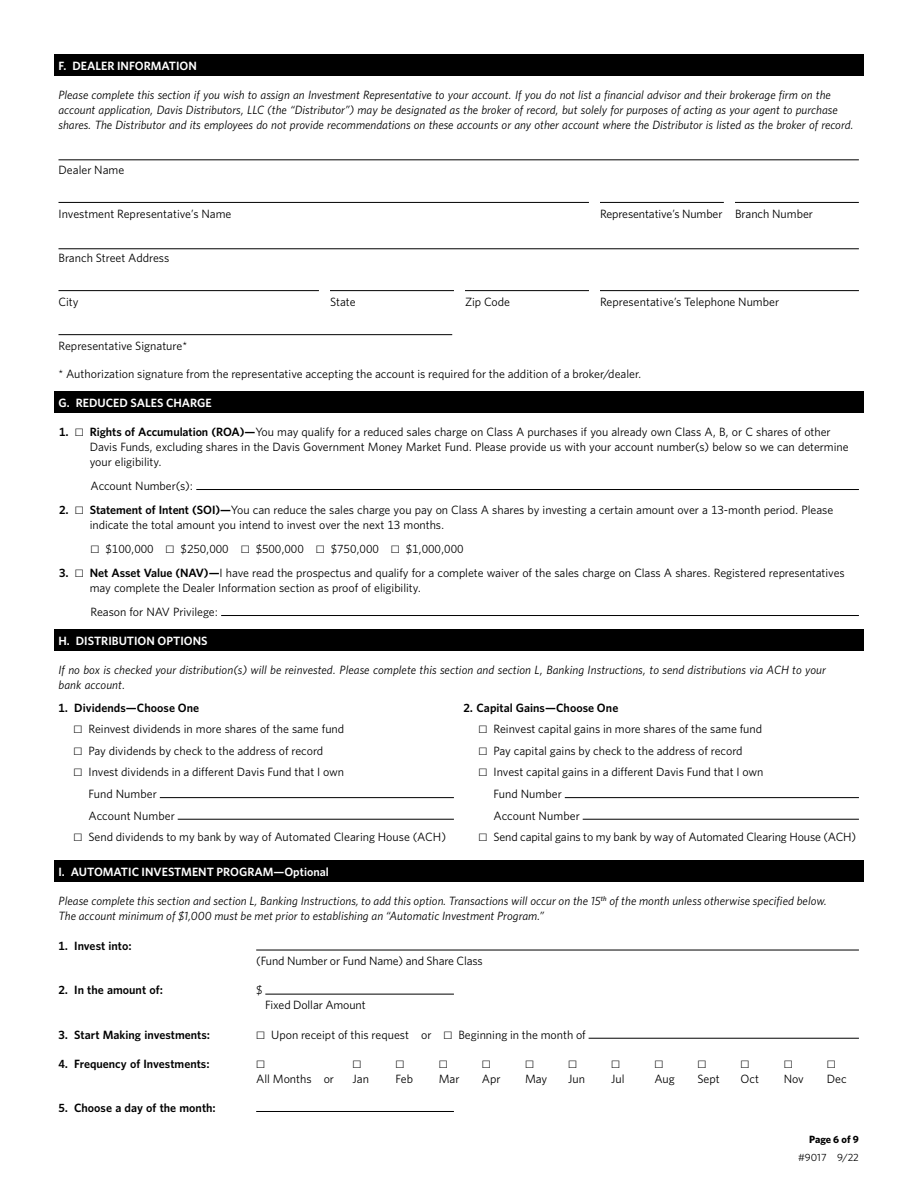
<style>
.page{position:relative;width:918px;height:1188px;background:#fff}
.page>*{position:absolute;margin:0;border:0;box-sizing:border-box;transform-origin:0 0}
.t1{font:12px/15px "Whitney";letter-spacing:-.005em;color:#000}
.t2{font:italic 12px/15px "Whitney";color:#000}
.t3{font:600 12px "Whitney";color:#000}
.t4{font:600 12px "Whitney";color:#fff}
.t5{font:10.5px "Whitney";color:#000}
.t6{font:700 10.5px "Whitney";letter-spacing:-.005em;color:#000}
.s1{font-weight:600}
.s2{font-family:"Mercury Text G1"}
</style>
<div class="page">
<hr style="left:196px;top:489px;width:663px;height:1px;background:#000">
<hr style="left:221px;top:615px;width:638px;height:1px;background:#000">
<div style="left:54px;top:391px;width:810px;height:22px;background:#000"></div>
<div style="left:54px;top:54px;width:810px;height:22px;background:#000"></div>
<hr style="left:58px;top:159px;width:801px;height:1px;background:#000">
<hr style="left:58px;top:202px;width:531px;height:1px;background:#000">
<hr style="left:600px;top:202px;width:124px;height:1px;background:#000">
<hr style="left:735px;top:202px;width:124px;height:1px;background:#000">
<hr style="left:58px;top:248px;width:801px;height:1px;background:#000">
<hr style="left:58px;top:290px;width:261px;height:1px;background:#000">
<hr style="left:330px;top:290px;width:124px;height:1px;background:#000">
<hr style="left:465px;top:290px;width:124px;height:1px;background:#000">
<hr style="left:600px;top:290px;width:259px;height:1px;background:#000">
<div style="left:54px;top:629px;width:810px;height:22px;background:#000"></div>
<hr style="left:160px;top:797px;width:294px;height:1px;background:#000">
<hr style="left:565px;top:797px;width:294px;height:1px;background:#000">
<hr style="left:178px;top:819px;width:276px;height:1px;background:#000">
<hr style="left:583px;top:819px;width:276px;height:1px;background:#000">
<hr style="left:58px;top:334px;width:394px;height:1px;background:#000">
<div style="left:54px;top:861px;width:810px;height:21px;background:#000"></div>
<hr style="left:256px;top:950px;width:603px;height:1px;background:#000">
<hr style="left:265px;top:994px;width:189px;height:1px;background:#000">
<hr style="left:589px;top:1038px;width:270px;height:1px;background:#000">
<hr style="left:256px;top:1111px;width:198px;height:1px;background:#000">
<p class="t4" style="left:58px;top:57px;width:140px">F. DEALER INFORMATION</p>
<p class="t2" style="left:58px;top:87px;width:797px">Please complete this section if you wish to assign an Investment Representative to your account. If you do not list a financial advisor and their brokerage firm on the account application, Davis Distributors, LLC (the “Distributor”) may be designated as the broker of record, but solely for purposes of acting as your agent to purchase shares. The Distributor and its employees do not provide recommendations on these accounts or any other account where the Distributor is listed as the broker of record.</p>
<p class="t1" style="left:58px;top:162px;width:67px">Dealer Name</p>
<p class="t1" style="left:58px;top:206px;width:174px">Investment Representative’s Name</p>
<p class="t1" style="left:600px;top:206px;width:124px">Representative’s Number</p>
<p class="t1" style="left:735px;top:206px;width:80px">Branch Number</p>
<p class="t1" style="left:58px;top:250px;width:112px">Branch Street Address</p>
<p class="t1" style="left:58px;top:294px;width:22px">City</p>
<p class="t1" style="left:330px;top:294px;width:27px">State</p>
<p class="t1" style="left:465px;top:294px;width:47px">Zip Code</p>
<p class="t1" style="left:600px;top:294px;width:181px">Representative’s Telephone Number</p>
<p class="t1" style="left:58px;top:338px;width:130px">Representative Signature*</p>
<p class="t1" style="left:58px;top:366px;width:584px">* Authorization signature from the representative accepting the account is required for the addition of a broker/dealer.</p>
<p class="t4" style="left:58px;top:395px;width:155px">G. REDUCED SALES CHARGE</p>
<p class="t1" style="left:90px;top:424px;width:760px;text-indent:-31px"><span class="s1">1.</span> <span class="s2">•</span> <span class="s1">Rights of Accumulation (ROA)—</span>You may qualify for a reduced sales charge on Class A purchases if you already own Class A, B, or C shares of other<br>Davis Funds, excluding shares in the Davis Government Money Market Fund. Please provide us with your account number(s) below so we can determine your eligibility.</p>
<p class="t1" style="left:91px;top:478px;width:104px">Account Number(s):</p>
<p class="t1" style="left:90px;top:502px;width:745px;text-indent:-31px"><span class="s1">2.</span> <span class="s2">•</span> <span class="s1">Statement of Intent (SOI)—</span>You can reduce the sales charge you pay on Class A shares by investing a certain amount over a 13-month period. Please indicate the total amount you intend to invest over the next 13 months.</p>
<p class="t1" style="left:91px;top:541px;width:375px"><span class="s2">•</span> $100,000 <span class="s2">•</span> $250,000 <span class="s2">•</span> $500,000 <span class="s2">•</span> $750,000 <span class="s2">•</span> $1,000,000</p>
<p class="t1" style="left:90px;top:565px;width:756px;text-indent:-31px"><span class="s1">3.</span> <span class="s2">•</span> <span class="s1">Net Asset Value (NAV)—</span>I have read the prospectus and qualify for a complete waiver of the sales charge on Class A shares. Registered representatives may complete the Dealer Information section as proof of eligibility.</p>
<p class="t1" style="left:91px;top:604px;width:129px">Reason for NAV Privilege:</p>
<p class="t4" style="left:58px;top:633px;width:151px">H. DISTRIBUTION OPTIONS</p>
<p class="t2" style="left:58px;top:662px;width:769px">If no box is checked your distribution(s) will be reinvested. Please complete this section and section L, Banking Instructions, to send distributions via ACH to your bank account.</p>
<p class="t3" style="left:58px;top:699px;width:142px">1. Dividends—Choose One</p>
<p class="t3" style="left:464px;top:699px;width:156px">2. Capital Gains—Choose One</p>
<p class="t1" style="left:74px;top:721px;width:272px"><span class="s2">•</span> Reinvest dividends in more shares of the same fund</p>
<p class="t1" style="left:478px;top:721px;width:285px"><span class="s2">•</span> Reinvest capital gains in more shares of the same fund</p>
<p class="t1" style="left:74px;top:743px;width:251px"><span class="s2">•</span> Pay dividends by check to the address of record</p>
<p class="t1" style="left:478px;top:743px;width:266px"><span class="s2">•</span> Pay capital gains by check to the address of record</p>
<p class="t1" style="left:74px;top:764px;width:272px"><span class="s2">•</span> Invest dividends in a different Davis Fund that I own</p>
<p class="t1" style="left:478px;top:764px;width:287px"><span class="s2">•</span> Invest capital gains in a different Davis Fund that I own</p>
<p class="t1" style="left:88px;top:786px;width:70px">Fund Number</p>
<p class="t1" style="left:494px;top:786px;width:70px">Fund Number</p>
<p class="t1" style="left:88px;top:808px;width:88px">Account Number</p>
<p class="t1" style="left:494px;top:808px;width:88px">Account Number</p>
<p class="t1" style="left:74px;top:829px;width:374px"><span class="s2">•</span> Send dividends to my bank by way of Automated Clearing House (ACH)</p>
<p class="t1" style="left:478px;top:829px;width:379px"><span class="s2">•</span> Send capital gains to my bank by way of Automated Clearing House (ACH)</p>
<p class="t4" style="left:58px;top:864px;width:272px">I. AUTOMATIC INVESTMENT PROGRAM—Optional</p>
<p class="t2" style="left:58px;top:893px;width:770px">Please complete this section and section L, Banking Instructions, to add this option. Transactions will occur on the 15<sup>th</sup> of the month unless otherwise specified below.<br>The account minimum of $1,000 must be met prior to establishing an “Automatic Investment Program.”</p>
<p class="t3" style="left:58px;top:938px;width:75px">1. Invest into:</p>
<p class="t1" style="left:256px;top:953px;width:228px">(Fund Number or Fund Name) and Share Class</p>
<p class="t3" style="left:58px;top:982px;width:106px">2. In the amount of:</p>
<p class="t1" style="left:256px;top:983px;width:8px">$</p>
<p class="t1" style="left:265px;top:998px;width:102px">Fixed Dollar Amount</p>
<p class="t3" style="left:58px;top:1026px;width:153px">3. Start Making investments:</p>
<p class="t1" style="left:256px;top:1027px;width:331px"><span class="s2">•</span> Upon receipt of this request or <span class="s2">•</span> Beginning in the month of</p>
<p class="t3" style="left:58px;top:1056px;width:153px">4. Frequency of Investments:</p>
<p class="t1" style="left:256px;top:1056px;width:79px"><span class="s2">•<br></span>All Months or</p>
<p class="t1" style="left:352px;top:1056px;width:18px"><span class="s2">•<br></span>Jan</p>
<p class="t1" style="left:396px;top:1056px;width:19px"><span class="s2">•<br></span>Feb</p>
<p class="t1" style="left:439px;top:1056px;width:22px"><span class="s2">•<br></span>Mar</p>
<p class="t1" style="left:482px;top:1056px;width:20px"><span class="s2">•<br></span>Apr</p>
<p class="t1" style="left:525px;top:1056px;width:24px"><span class="s2">•<br></span>May</p>
<p class="t1" style="left:568px;top:1056px;width:18px"><span class="s2">•<br></span>Jun</p>
<p class="t1" style="left:611px;top:1056px;width:15px"><span class="s2">•<br></span>Jul</p>
<p class="t1" style="left:654px;top:1056px;width:22px"><span class="s2">•<br></span>Aug</p>
<p class="t1" style="left:698px;top:1056px;width:24px"><span class="s2">•<br></span>Sept</p>
<p class="t1" style="left:741px;top:1056px;width:20px"><span class="s2">•<br></span>Oct</p>
<p class="t1" style="left:784px;top:1056px;width:22px"><span class="s2">•<br></span>Nov</p>
<p class="t1" style="left:827px;top:1056px;width:21px"><span class="s2">•<br></span>Dec</p>
<p class="t3" style="left:58px;top:1100px;width:159px">5. Choose a day of the month:</p>
<p class="t6" style="left:809px;top:1132px;width:51px">Page 6 of 9</p>
<p class="t5" style="left:798px;top:1150px;width:62px">#9017 9/22</p>
</div>
